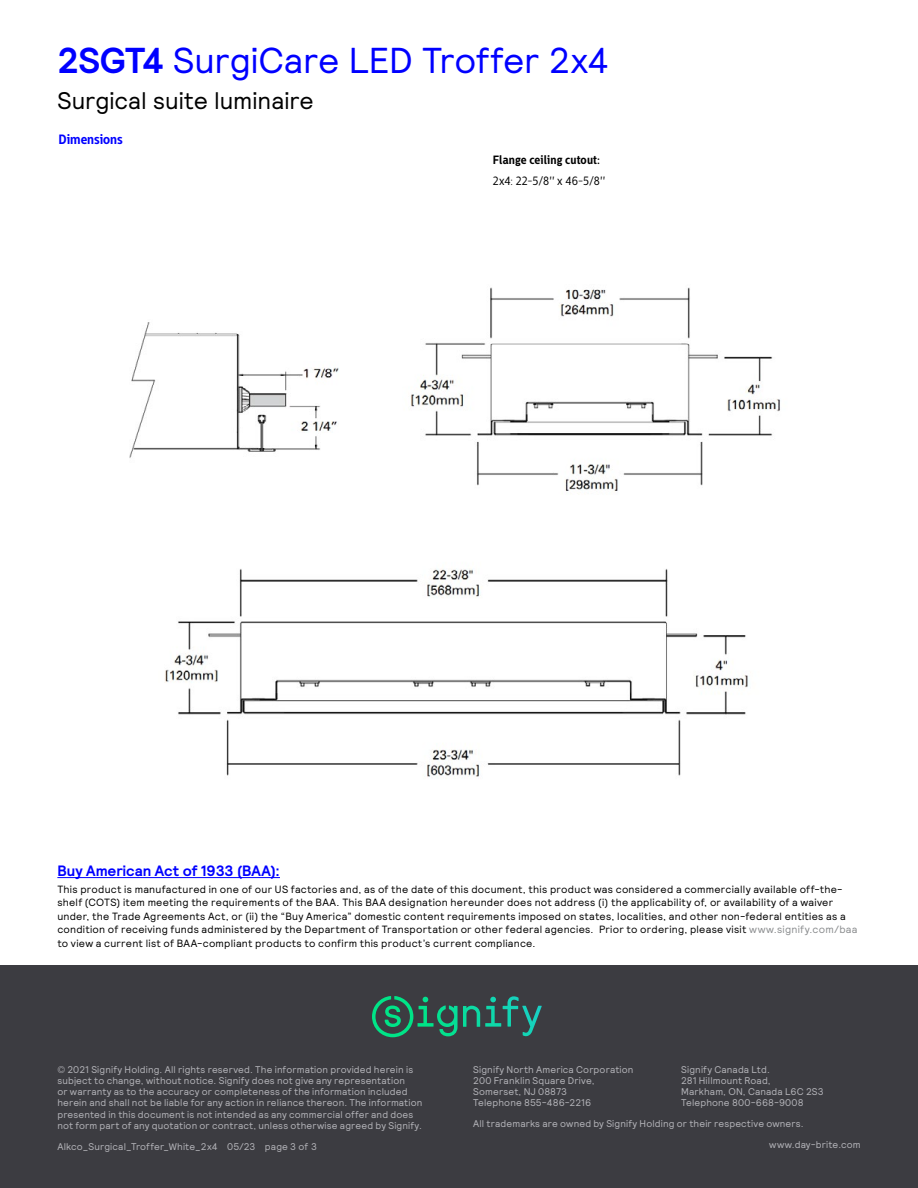
<style>
.page{position:relative;width:918px;height:1188px;background:#fff}
.page>*{position:absolute;margin:0;border:0;box-sizing:border-box;transform-origin:0 0}
.t1{font:36px "Signify Relative";letter-spacing:-.01em;color:#00f}
.t2{font:24px "Signify Relative";color:#000}
.t3{font:700 15px "Signify Relative";color:#00f}
.t4{font:700 13.5px "Centrale Sans Cnd";color:#00f}
.t5{font:12px "Centrale Sans Cnd";letter-spacing:.015em;color:#000}
.t6{font:700 12px "Centrale Sans Cnd";letter-spacing:.01em;color:#000}
.t7{font:10.5px/13.5px "Signify Relative";letter-spacing:.025em;color:#000}
.t8{font:9.75px/11.2px "Signify Relative";letter-spacing:.015em;color:#b4b4b9}
.s1{font-weight:700}
.s2{color:#8a8c8e}
</style>
<div class="page">
<img style="left:129px;top:322px;width:210px;height:136px">
<img style="left:410px;top:287px;width:370px;height:205px">
<img style="left:165px;top:569px;width:584px;height:208px">
<hr style="left:57px;top:877px;width:223px;height:1px;background:#00f">
<div style="left:0;top:965px;width:918px;height:223px;background:#3c3c41"></div>
<svg style="left:372px;top:996px;width:167px;height:41px"></svg>
<h1 class="t1" style="left:57px;top:37px;width:553px"><span class="s1">2SGT4</span> SurgiCare LED Troffer 2x4</h1>
<h2 class="t2" style="left:57px;top:85px;width:258px">Surgical suite luminaire</h2>
<h3 class="t4" style="left:58px;top:131px;width:66px">Dimensions</h3>
<p class="t6" style="left:493px;top:153px;width:109px">Flange ceiling cutout:</p>
<p class="t5" style="left:493px;top:174px;width:114px">2x4: 22-5/8'' x 46-5/8''</p>
<h3 class="t3" style="left:57px;top:861px;width:224px">Buy American Act of 1933 (BAA):</h3>
<p class="t7" style="left:57px;top:882px;width:802px">This product is manufactured in one of our US factories and, as of the date of this document, this product was considered a commercially available off-the&shy;shelf (COTS) item meeting the requirements of the BAA. This BAA designation hereunder does not address (i) the applicability of, or availability of a waiver under, the Trade Agreements Act, or (ii) the “Buy America” domestic content requirements imposed on states, localities, and other non-federal entities as a condition of receiving funds administered by the Department of Transportation or other federal agencies. Prior to ordering, please visit <span class="s2">www.signify.com/baa </span>to view a current list of BAA-compliant products to confirm this product’s current compliance.</p>
<p class="t8" style="left:57px;top:1063px;width:367px">© 2021 Signify Holding. All rights reserved. The information provided herein is subject to change, without notice. Signify does not give any representation<br>or warranty as to the accuracy or completeness of the information included herein and shall not be liable for any action in reliance thereon. The information presented in this document is not intended as any commercial offer and does not form part of any quotation or contract, unless otherwise agreed by Signify.</p>
<p class="t8" style="left:57px;top:1140px;width:261px">Alkco_Surgical_Troffer_White_2x4 05/23 page 3 of 3</p>
<p class="t8" style="left:57px;top:1141px;width:116px">FILENAME HERE XX/2019</p>
<p class="t8" style="left:473px;top:1063px;width:162px">Signify North America Corporation<br>200 Franklin Square Drive,<br>Somerset, NJ 08873<br>Telephone 855-486-2216</p>
<p class="t8" style="left:681px;top:1063px;width:144px">Signify Canada Ltd.<br>281 Hillmount Road,<br>Markham, ON, Canada L6C 2S3<br>Telephone 800-668-9008</p>
<p class="t8" style="left:769px;top:1113px;width:93px;line-height:21px;text-indent:-296px">All trademarks are owned by Signify Holding or their respective owners. www.day-brite.com</p>
</div>
